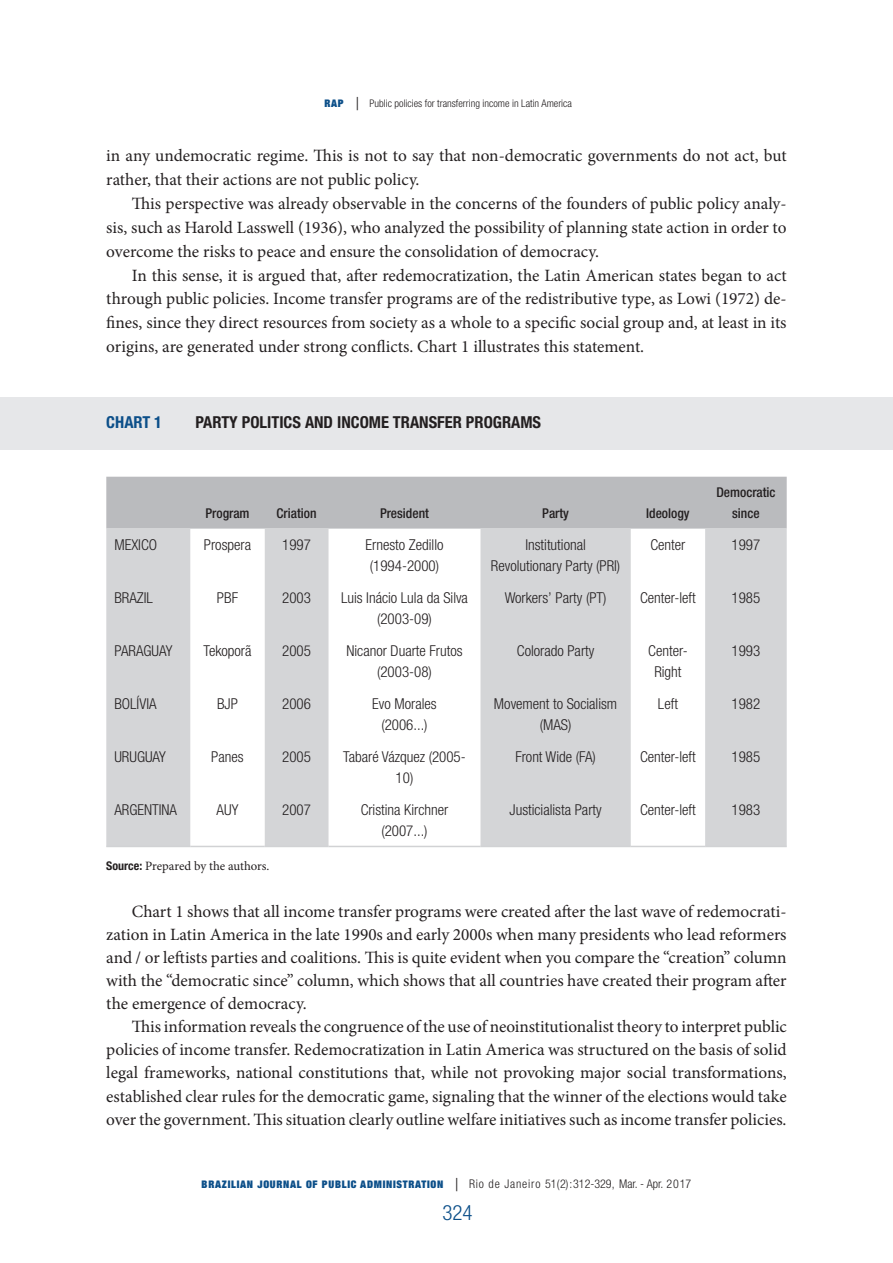
<style>
.page{position:relative;width:893px;height:1263px;background:#fff}
.page>*{position:absolute;margin:0;border:0;box-sizing:border-box;transform-origin:0 0}
.t1{font:300 condensed 21px "Helvetica Neue LT Std";color:#0c4f89}
.texto_3{font:17.25px/23.1px "Minion Pro";color:#231f20;text-align:justify}
.tit_tab{font:700 condensed 16.5px "Helvetica Neue LT Std";color:#231f20}
.tit_tab-2{font:700 condensed 16.5px "Helvetica Neue LT Std";color:#0c4f89}
.TEXTO_TAB{font:300 condensed 15px/21px "Helvetica Neue LT Std";color:#231f20;text-align:center}
.GARGANTA{font:500 condensed 13.5px/21px "Helvetica Neue LT Std";color:#231f20;text-align:center}
.fonte{font:12.75px "Minion Pro";letter-spacing:-.005em;color:#231f20}
.t2{font:300 condensed 12px "Helvetica Neue LT Std";letter-spacing:.07em;color:#231f20}
.t3{font:300 condensed 10.5px "Helvetica Neue LT Std";color:#231f20}
.s1{font-family:"Helvetica Neue";font-weight:900;font-stretch:expanded;color:#0c4f89}
.s2{font-size:18px}
.s3{font-family:"Helvetica Neue LT Std";font-weight:700;font-stretch:condensed;font-size:12px}
.s4{font-family:"Helvetica Neue";font-weight:900;font-stretch:expanded;font-size:10.5px;color:#0c4f89}
</style>
<div class="page">
<div style="left:0;top:398px;width:893px;height:52px;background:#e6e7e9"></div>
<div style="left:106px;top:477px;width:681px;height:52px;background:#babbbe"></div>
<svg style="left:106px;top:529px;width:681px;height:317px;fill:#d4d5d7"></svg>
<hr style="left:106px;top:846px;width:84px;height:1px;background:#d1d2d4">
<hr style="left:190px;top:846px;width:75px;height:1px;background:#d1d2d4">
<hr style="left:265px;top:846px;width:64px;height:1px;background:#d1d2d4">
<hr style="left:329px;top:846px;width:151px;height:1px;background:#d1d2d4">
<hr style="left:480px;top:846px;width:151px;height:1px;background:#d1d2d4">
<hr style="left:631px;top:846px;width:74px;height:1px;background:#d1d2d4">
<hr style="left:705px;top:846px;width:82px;height:1px;background:#d1d2d4">
<p class="t3" style="left:324px;top:98px;width:249px"><span class="s1">RAP</span> <span class="s2">|</span> Public policies for transferring income in Latin America</p>
<p class="texto_3" style="left:106px;top:144px;width:682px;line-height:23.9px">in any undemocratic regime. This is not to say that non-democratic governments do not act, but rather, that their actions are not public policy.</p>
<p class="texto_3" style="left:106px;top:192px;width:682px;line-height:23.9px;text-indent:26px">This perspective was already observable in the concerns of the founders of public policy analy&shy;sis, such as Harold Lasswell (1936), who analyzed the possibility of planning state action in order to overcome the risks to peace and ensure the consolidation of democracy.</p>
<p class="texto_3" style="left:106px;top:263px;width:682px;line-height:23.9px;text-indent:26px">In this sense, it is argued that, after redemocratization, the Latin American states began to act through public policies. Income transfer programs are of the redistributive type, as Lowi (1972) de&shy;fines, since they direct resources from society as a whole to a specific social group and, at least in its origins, are generated under strong conflicts. Chart 1 illustrates this statement.</p>
<p class="tit_tab-2" style="left:106px;top:412px;width:57px">CHART 1</p>
<p class="tit_tab" style="left:196px;top:412px;width:347px">PARTY POLITICS AND INCOME TRANSFER PROGRAMS</p>
<p class="GARGANTA" style="left:205px;top:502px;width:46px">Program</p>
<p class="GARGANTA" style="left:277px;top:502px;width:42px">Criation</p>
<p class="GARGANTA" style="left:380px;top:502px;width:50px">President</p>
<p class="GARGANTA" style="left:542px;top:502px;width:28px">Party</p>
<p class="GARGANTA" style="left:646px;top:502px;width:45px">Ideology</p>
<p class="GARGANTA" style="left:716px;top:481px;width:61px">Democratic since</p>
<p class="TEXTO_TAB" style="left:114px;top:534px;width:44px">MEXICO</p>
<p class="TEXTO_TAB" style="left:204px;top:534px;width:49px">Prospera</p>
<p class="TEXTO_TAB" style="left:282px;top:534px;width:30px">1997</p>
<p class="TEXTO_TAB" style="left:366px;top:534px;width:79px;text-align:left">Ernesto Zedillo (1994-2000)</p>
<p class="TEXTO_TAB" style="left:491px;top:534px;width:131px">Institutional<br>Revolutionary Party (PRI)</p>
<p class="TEXTO_TAB" style="left:650px;top:534px;width:37px">Center</p>
<p class="TEXTO_TAB" style="left:731px;top:534px;width:30px">1997</p>
<p class="TEXTO_TAB" style="left:114px;top:587px;width:40px">BRAZIL</p>
<p class="TEXTO_TAB" style="left:217px;top:587px;width:23px">PBF</p>
<p class="TEXTO_TAB" style="left:282px;top:587px;width:30px">2003</p>
<p class="TEXTO_TAB" style="left:341px;top:587px;width:129px">Luis Inácio Lula da Silva</p>
<p class="TEXTO_TAB" style="left:377px;top:608px;width:56px">(2003-09)</p>
<p class="TEXTO_TAB" style="left:505px;top:587px;width:103px">Workers’ Party (PT)</p>
<p class="TEXTO_TAB" style="left:640px;top:587px;width:57px">Center-left</p>
<p class="TEXTO_TAB" style="left:731px;top:587px;width:30px">1985</p>
<p class="TEXTO_TAB" style="left:114px;top:640px;width:60px">PARAGUAY</p>
<p class="TEXTO_TAB" style="left:203px;top:640px;width:50px">Tekoporã</p>
<p class="TEXTO_TAB" style="left:282px;top:640px;width:30px">2005</p>
<p class="TEXTO_TAB" style="left:346px;top:640px;width:118px">Nicanor Duarte Frutos</p>
<p class="TEXTO_TAB" style="left:377px;top:661px;width:56px">(2003-08)</p>
<p class="TEXTO_TAB" style="left:114px;top:693px;width:44px">BOLÍVIA</p>
<p class="TEXTO_TAB" style="left:217px;top:693px;width:22px">BJP</p>
<p class="TEXTO_TAB" style="left:282px;top:693px;width:30px">2006</p>
<p class="TEXTO_TAB" style="left:372px;top:693px;width:66px">Evo Morales</p>
<p class="TEXTO_TAB" style="left:381px;top:714px;width:48px">(2006...)</p>
<p class="TEXTO_TAB" style="left:517px;top:640px;width:79px">Colorado Party</p>
<p class="TEXTO_TAB" style="left:648px;top:640px;width:41px">Center-<br>Right</p>
<p class="TEXTO_TAB" style="left:731px;top:640px;width:30px">1993</p>
<p class="TEXTO_TAB" style="left:494px;top:693px;width:125px">Movement to Socialism (MAS)</p>
<p class="TEXTO_TAB" style="left:658px;top:693px;width:22px">Left</p>
<p class="TEXTO_TAB" style="left:731px;top:693px;width:30px">1982</p>
<p class="TEXTO_TAB" style="left:114px;top:746px;width:53px">URUGUAY</p>
<p class="TEXTO_TAB" style="left:211px;top:746px;width:34px">Panes</p>
<p class="TEXTO_TAB" style="left:282px;top:746px;width:30px">2005</p>
<p class="TEXTO_TAB" style="left:343px;top:746px;width:124px">Tabaré Vázquez (2005-<br>10)</p>
<p class="TEXTO_TAB" style="left:515px;top:746px;width:82px">Front Wide (FA)</p>
<p class="TEXTO_TAB" style="left:640px;top:746px;width:57px">Center-left</p>
<p class="TEXTO_TAB" style="left:731px;top:746px;width:30px">1985</p>
<p class="TEXTO_TAB" style="left:114px;top:799px;width:64px">ARGENTINA</p>
<p class="TEXTO_TAB" style="left:217px;top:799px;width:23px">AUY</p>
<p class="TEXTO_TAB" style="left:282px;top:799px;width:30px">2007</p>
<p class="TEXTO_TAB" style="left:361px;top:799px;width:89px">Cristina Kirchner</p>
<p class="TEXTO_TAB" style="left:381px;top:820px;width:48px">(2007...)</p>
<p class="TEXTO_TAB" style="left:510px;top:799px;width:94px">Justicialista Party</p>
<p class="TEXTO_TAB" style="left:640px;top:799px;width:57px">Center-left</p>
<p class="TEXTO_TAB" style="left:731px;top:799px;width:30px">1983</p>
<p class="fonte" style="left:106px;top:858px;width:165px"><span class="s3">Source:</span> Prepared by the authors.</p>
<p class="texto_3" style="left:106px;top:900px;width:682px;text-indent:26px">Chart 1 shows that all income transfer programs were created after the last wave of redemocrati&shy;zation in Latin America in the late 1990s and early 2000s when many presidents who lead reformers and / or leftists parties and coalitions. This is quite evident when you compare the “creation” column with the “democratic since” column, which shows that all countries have created their program after the emergence of democracy.</p>
<p class="texto_3" style="left:106px;top:1015px;width:682px;text-indent:26px">This information reveals the congruence of the use of neoinstitutionalist theory to interpret public policies of income transfer. Redemocratization in Latin America was structured on the basis of solid legal frameworks, national constitutions that, while not provoking major social transformations, established clear rules for the democratic game, signaling that the winner of the elections would take over the government. This situation clearly outline welfare initiatives such as income transfer policies.</p>
<p class="t2" style="left:202px;top:1176px;width:491px"><span class="s4">BRAZILIAN JOURNAL OF PUBLIC ADMINISTRATION</span> <span class="s2">|</span> Rio de Janeiro 51(2):312-329, Mar. - Apr. 2017</p>
<p class="t1" style="left:442px;top:1200px;width:32px">324</p>
</div>
